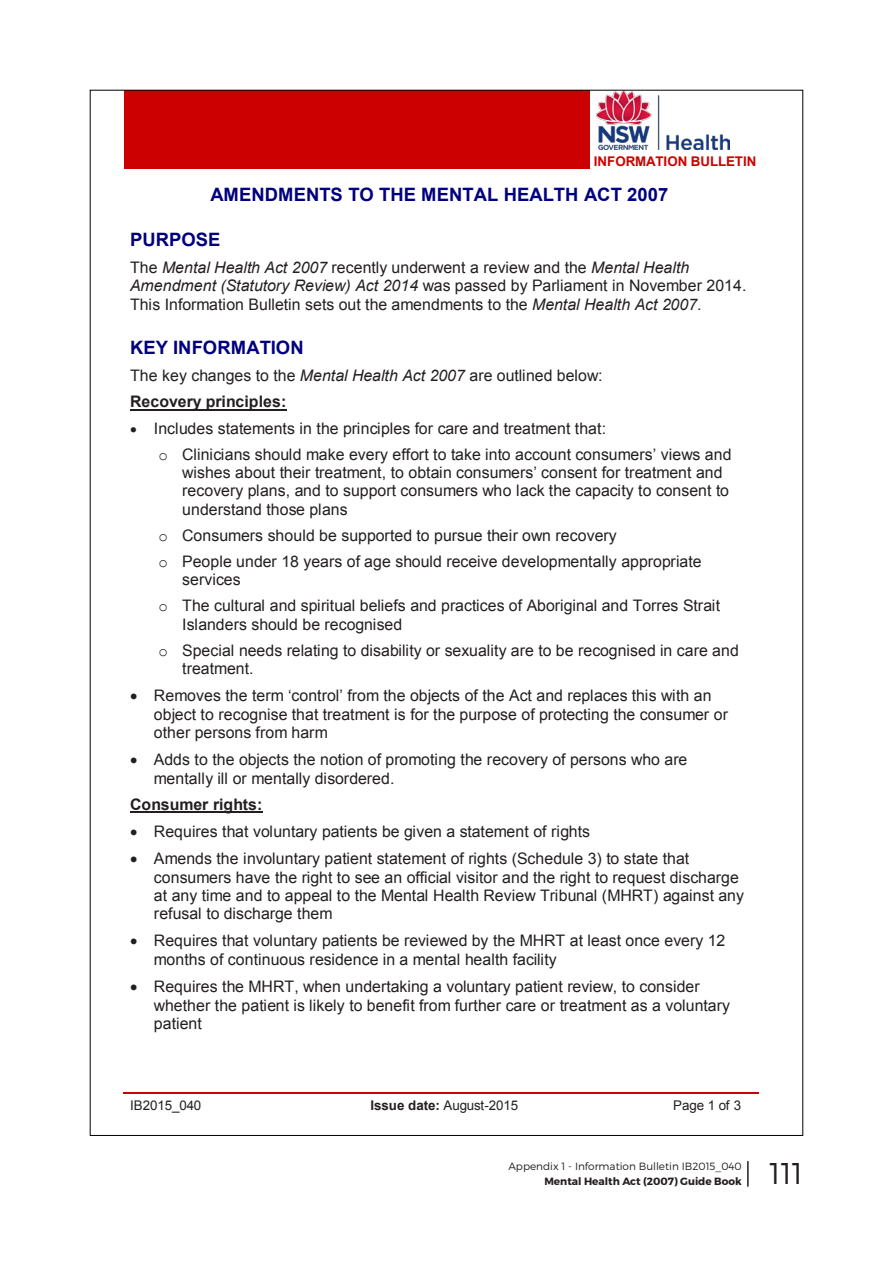
<style>
.page{position:relative;width:893px;height:1263px;background:#fff}
.page>*{position:absolute;margin:0;border:0;box-sizing:border-box;transform-origin:0 0}
.t1{font:300 30px "Montserrat";color:#231f20}
.t2{font:700 18.45px "Arial";color:#000080}
.t3{font:15.9px/18.3px "Arial";letter-spacing:.005em;color:#231f20}
.t4{font:700 15.9px "Arial";color:#231f20}
.t5{font:13.35px "Arial";letter-spacing:-.01em;color:#231f20}
.t6{font:700 13.35px "Arial";letter-spacing:.01em;color:#c00}
.t7{font:300 10.5px "Montserrat";color:#231f20}
.t8{font:700 10.5px "Montserrat";color:#231f20}
.s1{font-style:italic}
.s2{font-weight:700}
.s3{font-family:"Courier New"}
</style>
<div class="page">
<hr style="left:747px;top:1161px;width:2px;height:26px;background:#231f20">
<div style="left:124px;top:90px;width:466px;height:28px;background:#c00"></div>
<hr style="left:124px;top:118px;width:4px;height:23px;background:#c00">
<hr style="left:586px;top:118px;width:4px;height:23px;background:#c00">
<div style="left:124px;top:141px;width:466px;height:28px;background:#c00"></div>
<div style="left:128px;top:118px;width:458px;height:23px;background:#c00"></div>
<hr style="left:130px;top:409px;width:156px;height:1px;background:#231f20">
<hr style="left:130px;top:811px;width:133px;height:2px;background:#231f20">
<hr style="left:123px;top:1092px;width:110px;height:2px;background:#c00">
<hr style="left:235px;top:1092px;width:421px;height:2px;background:#c00">
<hr style="left:658px;top:1092px;width:101px;height:2px;background:#c00">
<img style="left:596px;top:92px;width:133px;height:57px">
<p class="t6" style="left:594px;top:152px;width:164px">INFORMATION BULLETIN</p>
<p class="t2" style="left:210px;top:182px;width:459px">AMENDMENTS TO THE MENTAL HEALTH ACT 2007</p>
<p class="t2" style="left:130px;top:228px;width:92px">PURPOSE</p>
<p class="t3" style="left:130px;top:259px;width:618px">The <span class="s1">Mental Health Act 2007</span> recently underwent a review and the <span class="s1">Mental Health<br>Amendment (Statutory Review) Act 2014</span> was passed by Parliament in November 2014.<br>This Information Bulletin sets out the amendments to the <span class="s1">Mental Health Act 2007</span>.</p>
<p class="t2" style="left:130px;top:335px;width:175px">KEY INFORMATION</p>
<p class="t3" style="left:130px;top:363px;width:474px;line-height:25.8px">The key changes to the <span class="s1">Mental Health Act 2007</span> are outlined below:<br><span class="s2">Recovery principles:</span></p>
<p class="t3" style="left:158px;top:415px;width:575px;line-height:26.4px;text-indent:-28px">• Includes statements in the principles for care and treatment that:<br><span class="s3">o</span> Clinicians should make every effort to take into account consumers’ views and</p>
<p class="t3" style="left:182px;top:463px;width:548px">wishes about their treatment, to obtain consumers’ consent for treatment and recovery plans, and to support consumers who lack the capacity to consent to understand those plans</p>
<p class="t3" style="left:158px;top:522px;width:545px;line-height:26.1px"><span class="s3">o</span> Consumers should be supported to pursue their own recovery<br><span class="s3">o</span> People under 18 years of age should receive developmentally appropriate</p>
<p class="t3" style="left:158px;top:567px;width:563px;line-height:26.1px;text-indent:24px">services<br><span class="s3">o</span> The cultural and spiritual beliefs and practices of Aboriginal and Torres Strait</p>
<p class="t3" style="left:158px;top:611px;width:582px;line-height:26.1px;text-indent:24px">Islanders should be recognised<br><span class="s3">o</span> Special needs relating to disability or sexuality are to be recognised in care and</p>
<p class="t3" style="left:182px;top:660px;width:73px">treatment.</p>
<p class="t3" style="left:154px;top:687px;width:576px;text-indent:-24px">• Removes the term ‘control’ from the objects of the Act and replaces this with an object to recognise that treatment is for the purpose of protecting the consumer or other persons from harm</p>
<p class="t3" style="left:154px;top:751px;width:535px;text-indent:-24px">• Adds to the objects the notion of promoting the recovery of persons who are mentally ill or mentally disordered.</p>
<p class="t4" style="left:130px;top:793px;width:134px">Consumer rights:</p>
<p class="t3" style="left:130px;top:822px;width:462px">• Requires that voluntary patients be given a statement of rights</p>
<p class="t3" style="left:154px;top:850px;width:592px;text-indent:-24px">• Amends the involuntary patient statement of rights (Schedule 3) to state that consumers have the right to see an official visitor and the right to request discharge at any time and to appeal to the Mental Health Review Tribunal (MHRT) against any refusal to discharge them</p>
<p class="t3" style="left:154px;top:932px;width:573px;text-indent:-24px">• Requires that voluntary patients be reviewed by the MHRT at least once every 12 months of continuous residence in a mental health facility</p>
<p class="t3" style="left:154px;top:977px;width:578px;text-indent:-24px">• Requires the MHRT, when undertaking a voluntary patient review, to consider whether the patient is likely to benefit from further care or treatment as a voluntary patient</p>
<p class="t5" style="left:130px;top:1097px;width:73px">IB2015_040</p>
<p class="t5" style="left:370px;top:1096px;width:149px"><span class="s2">Issue date:</span> August-2015</p>
<p class="t5" style="left:673px;top:1097px;width:70px">Page 1 of 3</p>
<p class="t7" style="left:508px;top:1160px;width:235px">Appendix 1 - Information Bulletin IB2015_040</p>
<p class="t8" style="left:544px;top:1174px;width:199px">Mental Health Act (2007) Guide Book</p>
<h1 class="t1" style="left:769px;top:1155px;width:35px">111</h1>
</div>
